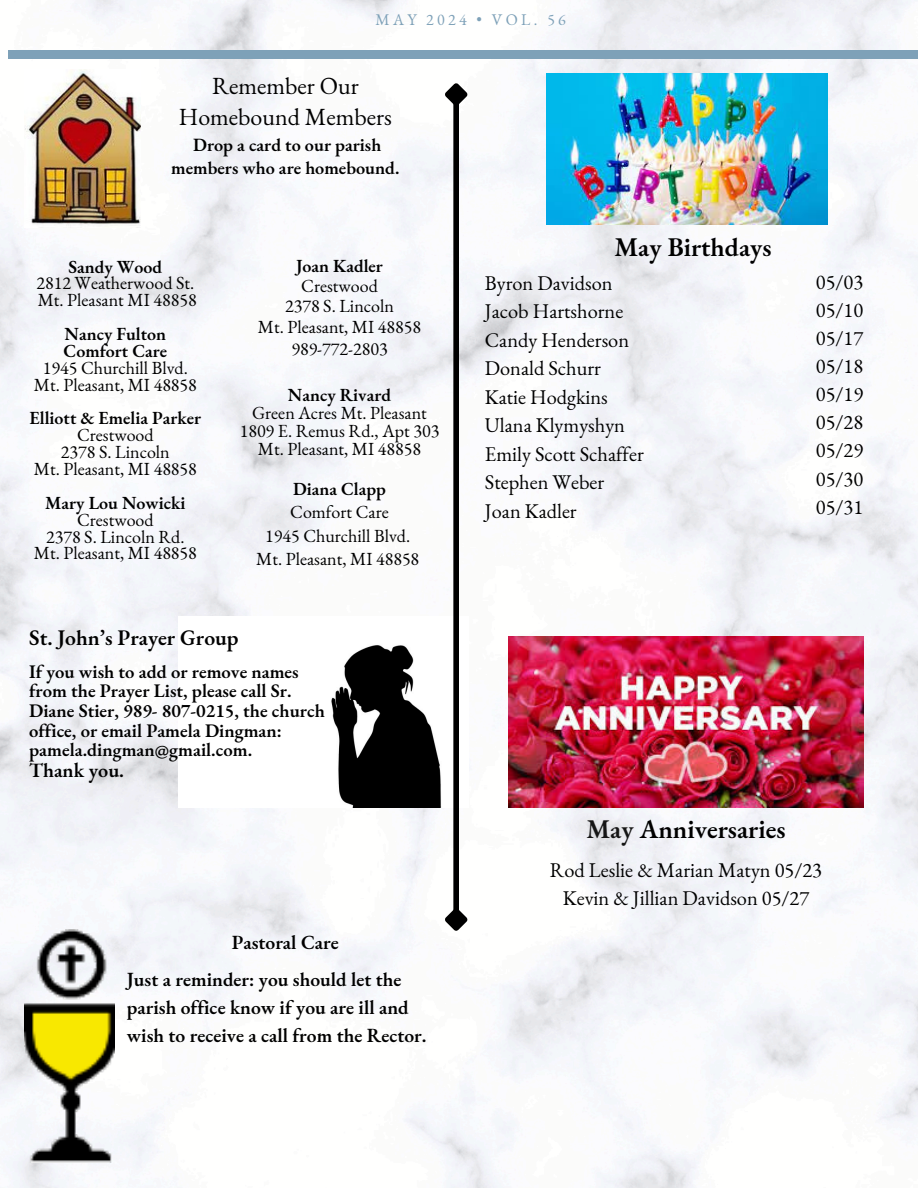
<style>
.page{position:relative;width:918px;height:1188px;background:#fff}
.page>*{position:absolute;margin:0;border:0;box-sizing:border-box;transform-origin:0 0}
.t1{font:600 26.25px "EB Garamond";color:#000}
.t2{font:24px/30.3px "EB Garamond";color:#000;text-align:center}
.t3{font:600 21.75px "EB Garamond";color:#000}
.t4{font:20.4px/28.2px "EB Garamond";color:#000}
.t5{font:600 20.25px "EB Garamond";color:#000}
.t6{font:600 19.65px/28px "EB Garamond";color:#000}
.t7{font:600 18.75px/19.6px "EB Garamond";color:#000}
.t8{font:600 18.3px/23.7px "EB Garamond";color:#000;text-align:center}
.t9{font:18px/16.8px "EB Garamond";color:#000;text-align:center}
.t10{font:15.9px "EB Garamond";letter-spacing:.21em;color:#7ea1b8}
.s1{font-weight:600}
.s2{color:#151515}
</style>
<div class="page">
<img style="left:0;top:0;width:918px;height:1188px">
<div style="left:8px;top:50px;width:910px;height:9px;background:#7ea1b8"></div>
<img style="left:25px;top:70px;width:116px;height:157px">
<img style="left:178px;top:616px;width:290px;height:191px">
<div style="left:453px;top:103px;width:6px;height:808px;background:#000"></div>
<svg style="left:440px;top:78px;width:33px;height:33px"></svg>
<svg style="left:440px;top:903px;width:33px;height:33px"></svg>
<img style="left:547px;top:73px;width:281px;height:151px">
<img style="left:25px;top:929px;width:90px;height:233px">
<img style="left:509px;top:636px;width:354px;height:171px">
<p class="t10" style="left:375px;top:9px;width:192px">MAY 2024 • VOL. 56</p>
<p class="t2" style="left:179px;top:71px;width:214px">Remember Our<br>Homebound Members</p>
<p class="t8" style="left:171px;top:132px;width:230px">Drop a card to our parish members who are homebound.</p>
<h5 class="t9" style="left:36px;top:258px;width:162px"><span class="s1">Sandy Wood<br></span>2812 Weatherwood St.<br>Mt. Pleasant MI 48858</h5>
<h5 class="t9" style="left:34px;top:325px;width:165px"><span class="s1">Nancy Fulton<br>Comfort Care<br></span>1945 Churchill Blvd.<br>Mt. Pleasant, MI 48858</h5>
<h5 class="t9" style="left:30px;top:410px;width:173px"><span class="s1">Elliott &amp; Emelia Parker<br></span>Crestwood<br>2378 S. Lincoln<br>Mt. Pleasant, MI 48858</h5>
<h5 class="t9" style="left:34px;top:494px;width:165px"><span class="s1">Mary Lou Nowicki<br></span>Crestwood<br>2378 S. Lincoln Rd.<br>Mt. Pleasant, MI 48858</h5>
<h5 class="t9" style="left:258px;top:255px;width:165px;line-height:20.2px"><span class="s1">Joan Kadler<br></span>Crestwood<br>2378 S. Lincoln<br>Mt. Pleasant, MI 48858</h5>
<h5 class="t9" style="left:291px;top:340px;width:98px">989-772-2803</h5>
<h5 class="t9" style="left:240px;top:386px;width:201px;line-height:18px"><span class="s1">Nancy Rivard<br></span>Green Acres Mt. Pleasant<br>1809 E. Remus Rd., Apt 303<br>Mt. Pleasant, MI 48858</h5>
<p class="t9" style="left:256px;top:476px;width:165px;line-height:23.7px"><span class="s1">Diana Clapp<br></span>Comfort Care<br>1945 Churchill Blvd.<br>Mt. Pleasant, MI 48858</p>
<h4 class="t3" style="left:29px;top:623px;width:211px">St. John’s Prayer Group</h4>
<p class="t7" style="left:29px;top:661px;width:297px">If you wish to add or remove names from the Prayer List, please call Sr.<br>Diane Stier, 989- 807-0215, the church office, or email Pamela Dingman: pamela.dingman@gmail.com.</p>
<p class="t5" style="left:29px;top:756px;width:97px">Thank you.</p>
<h2 class="t6" style="left:232px;top:928px;width:108px">Pastoral Care</h2>
<p class="t6" style="left:127px;top:965px;width:301px">Just a reminder: you should let the parish office know if you are ill and wish to receive a call from the Rector.</p>
<h3 class="t1" style="left:614px;top:230px;width:159px">May Birthdays</h3>
<h3 class="t4" style="left:485px;top:268px;width:160px">Byron Davidson<br>Jacob Hartshorne<br>Candy Henderson<br>Donald Schurr<br>Katie Hodgkins<br>Ulana Klymyshyn<br>Emily Scott Schaffer<br>Stephen Weber<br>Joan Kadler</h3>
<p class="t4" style="left:816px;top:267px;width:49px;text-align:justify">05/03<br>05/10<br>05/17<br>05/18<br>05/19<br>05/28<br>05/29<br>05/30<br>05/31</p>
<h1 class="t1" style="left:586px;top:812px;width:201px"><span class="s2">May</span> Anniversaries</h1>
<h3 class="t4" style="left:550px;top:855px;width:274px;text-align:center">Rod Leslie &amp; Marian Matyn 05/23<br>Kevin &amp; Jillian Davidson 05/27</h3>
</div>
